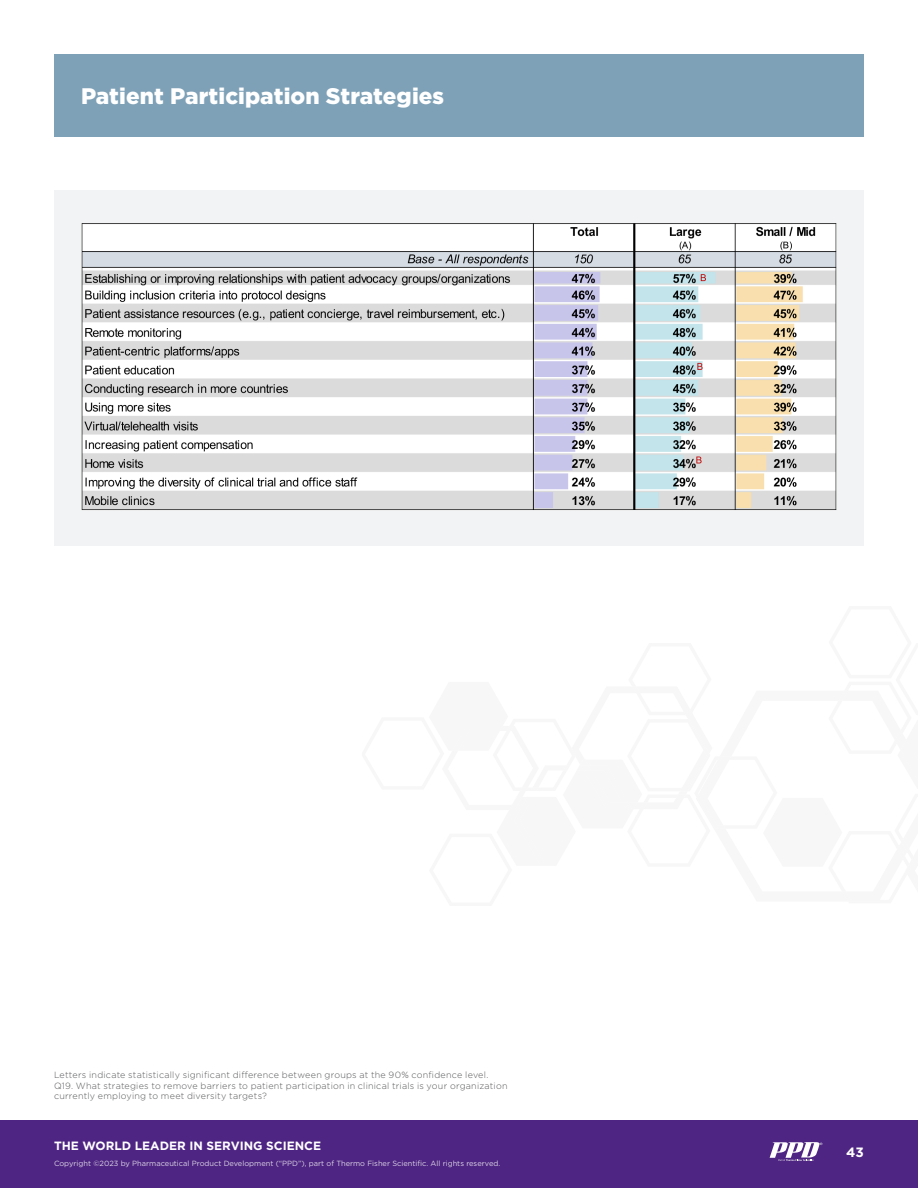
<style>
.page{position:relative;width:918px;height:1188px;background:#fff}
.page>*{position:absolute;margin:0;border:0;box-sizing:border-box;transform-origin:0 0}
.t1{font:900 22.5px "Gotham";color:#fff}
.t2{font:700 13.5px "Gotham";color:#fff}
.t3{font:700 12px "Gotham";color:#fff}
.section_subhead_-_all_caps_BLUE{font:300 9px/10.5px "Gotham";letter-spacing:.025em;color:#57585a}
.t4{font:7.5px "Gotham";color:#fff}
</style>
<div class="page">
<div style="left:0;top:1120px;width:918px;height:68px;background:#4e2582"></div>
<svg style="left:770px;top:1142px;width:52px;height:19px"></svg>
<div style="left:54px;top:190px;width:810px;height:355px;background:#f2f3f4"></div>
<img style="left:81px;top:223px;width:756px;height:287px">
<div style="left:54px;top:54px;width:810px;height:82px;background:#7ea1b7"></div>
<p class="t1" style="left:81px;top:81px;width:365px">Patient Participation Strategies</p>
<p class="section_subhead_-_all_caps_BLUE" style="left:54px;top:1070px;width:436px">Letters indicate statistically significant difference between groups at the 90% confidence level.</p>
<p class="section_subhead_-_all_caps_BLUE" style="left:54px;top:1080px;width:455px">Q19. What strategies to remove barriers to patient participation in clinical trials is your organization currently employing to meet diversity targets?</p>
<h3 class="t3" style="left:54px;top:1138px;width:269px">THE WORLD LEADER IN SERVING SCIENCE</h3>
<p class="t4" style="left:54px;top:1158px;width:448px">Copyright ©2023 by Pharmaceutical Product Development (“PPD”), part of Thermo Fisher Scientific. All rights reserved.</p>
<h2 class="t2" style="left:846px;top:1144px;width:19px">43</h2>
</div>
